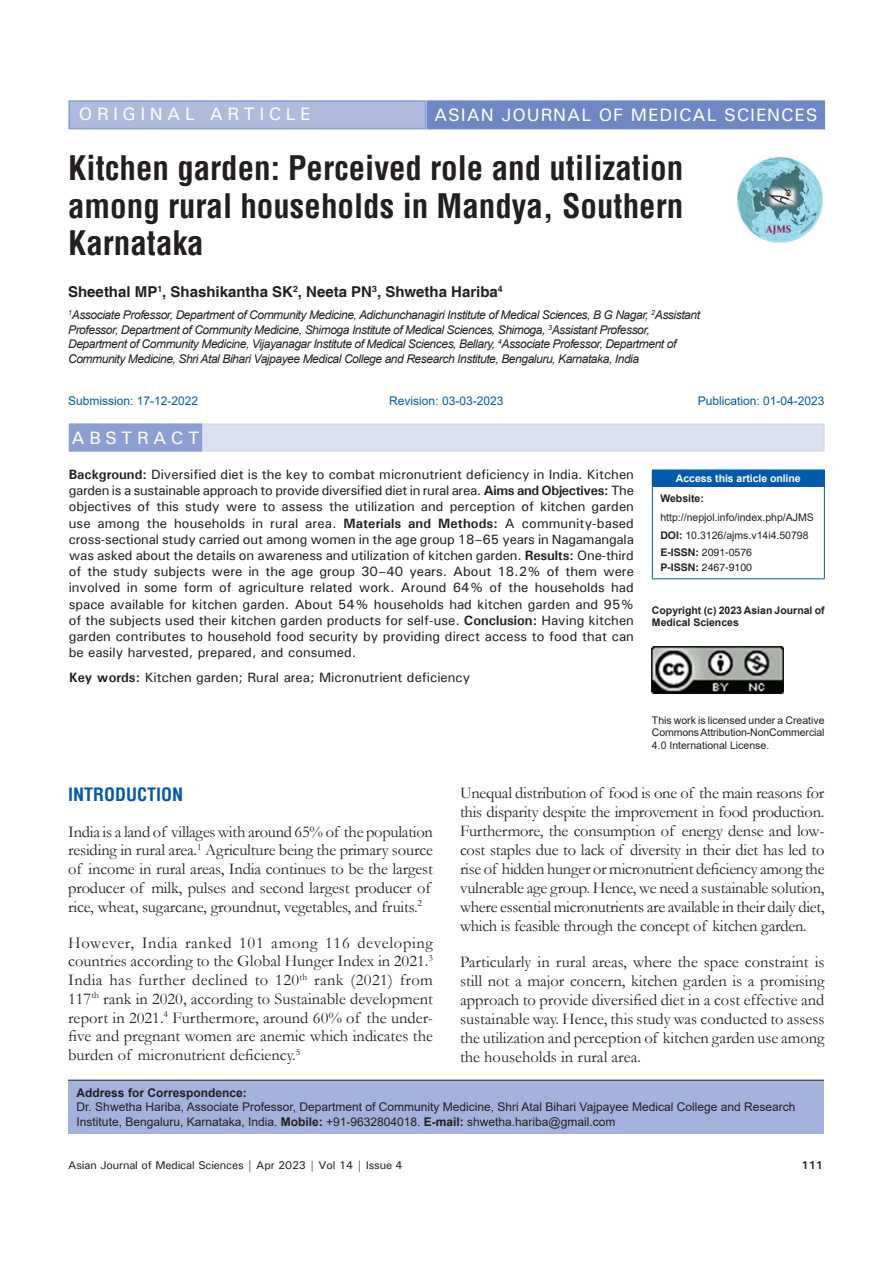
<style>
.page{position:relative;width:893px;height:1263px;background:#fff}
.page>*{position:absolute;margin:0;border:0;box-sizing:border-box;transform-origin:0 0}
.AT{font:700 condensed 33px/37.5px "Helvetica";color:#231f20;text-align:justify}
.AH{font:500 18px "Univers";letter-spacing:.05em;color:#fff}
.AH-2{font:500 18px "Univers";letter-spacing:.25em;color:#fff}
.t1{font:700 condensed 18px "Helvetica";color:#015aaa}
.ABSH{font:500 18px "Univers";letter-spacing:.25em;color:#fff}
.TX{font:16.5px/18.9px "Garamond";letter-spacing:-.01em;color:#231f20;text-align:justify}
.AU{font:700 15px "Helvetica";color:#231f20}
.ABS{font:500 13.5px/16.2px "Univers";color:#231f20;text-align:justify}
.KWD{font:500 13.5px "Univers";color:#231f20}
.AFF{font:italic 12px/14.4px "Arial";letter-spacing:-.035em;color:#231f20}
.ADD{font:12px/14.4px "Arial";color:#231f20}
.HIS{font:12px "Arial";color:#015aaa}
.t2{font:500 11.25px "Univers";letter-spacing:-.01em;color:#231f20}
.t3{font:700 11.25px "Univers";color:#231f20}
.License{font:10.5px/12.6px "Arial";letter-spacing:-.01em;color:#231f20;text-align:justify}
.License-2{font:700 10.5px/12.6px "Arial";color:#231f20}
.Web{font:10.5px/18.8px "Arial";color:#231f20}
.ISSN{font:10.5px/14.2px "Helvetica";color:#231f20}
.DOI{font:10.5px "Arial";color:#231f20}
.t4{font:700 10.5px "Arial";letter-spacing:-.005em;color:#fff}
.s1{font-weight:700}
</style>
<div class="page">
<div style="left:68px;top:1080px;width:756px;height:54px;background:#a3b2da"></div>
<hr style="left:68px;top:1080px;width:756px;height:1px;background:#231f20">
<img style="left:737px;top:157px;width:86px;height:86px">
<div style="left:69px;top:101px;width:357px;height:28px;background:#aebade"></div>
<div style="left:68px;top:100px;width:358px;height:29px;border:2px solid #8b9fd1"></div>
<div style="left:427px;top:101px;width:397px;height:28px;background:#6d88c5"></div>
<div style="left:427px;top:100px;width:398px;height:29px;border:2px solid #6d88c5"></div>
<div style="left:69px;top:423px;width:756px;height:29px;background:#dbe1f1;border:2px solid #d4daed"></div>
<div style="left:69px;top:424px;width:132px;height:27px;background:#8b9fd1"></div>
<div style="left:69px;top:423px;width:133px;height:29px;border:2px solid #8b9fd1"></div>
<div style="left:652px;top:470px;width:172px;height:16px;background:#015aaa"></div>
<svg style="left:824px;top:470px;width:1px;height:16px"></svg>
<hr style="left:652px;top:486px;width:1px;height:92px;background:#015aaa">
<hr style="left:652px;top:486px;width:173px;height:1px;background:#015aaa">
<hr style="left:824px;top:486px;width:1px;height:92px;background:#015aaa">
<hr style="left:652px;top:578px;width:173px;height:1px;background:#015aaa">
<img style="left:652px;top:646px;width:132px;height:47px">
<p class="AH-2" style="left:79px;top:103px;width:233px">ORIGINAL ARTICLE</p>
<p class="AH" style="left:434px;top:103px;width:385px">ASIAN JOURNAL OF MEDICAL SCIENCES</p>
<p class="AT" style="left:68px;top:149px;width:617px">Kitchen garden: Perceived role and utilization among rural households in Mandya, Southern Karnataka</p>
<p class="AU" style="left:68px;top:282px;width:436px">Sheethal MP<sup>1</sup>, Shashikantha SK<sup>2</sup>, Neeta PN<sup>3</sup>, Shwetha Hariba<sup>4</sup></p>
<p class="AFF" style="left:68px;top:308px;width:633px"><sup>1</sup>Associate Professor, Department of Community Medicine, Adichunchanagiri Institute of Medical Sciences, B G Nagar, <sup>2</sup>Assistant Professor, Department of Community Medicine, Shimoga Institute of Medical Sciences, Shimoga, <sup>3</sup>Assistant Professor, Department of Community Medicine, Vijayanagar Institute of Medical Sciences, Bellary, <sup>4</sup>Associate Professor, Department of Community Medicine, Shri Atal Bihari Vajpayee Medical College and Research Institute, Bengaluru, Karnataka, India</p>
<p class="HIS" style="left:68px;top:393px;width:132px">Submission: 17-12-2022</p>
<p class="HIS" style="left:389px;top:393px;width:116px">Revision: 03-03-2023</p>
<p class="HIS" style="left:698px;top:393px;width:128px">Publication: 01-04-2023</p>
<p class="ABSH" style="left:72px;top:426px;width:129px">ABSTRACT</p>
<p class="ABS" style="left:69px;top:466px;width:567px"><span class="s1">Background:</span> Diversified diet is the key to combat micronutrient deficiency in India. Kitchen garden is a sustainable approach to provide diversified diet in rural area. <span class="s1">Aims and Objectives:</span> The objectives of this study were to assess the utilization and perception of kitchen garden use among the households in rural area. <span class="s1">Materials and Methods:</span> A community-based cross-sectional study carried out among women in the age group 18–65 years in Nagamangala was asked about the details on awareness and utilization of kitchen garden. <span class="s1">Results:</span> One-third of the study subjects were in the age group 30–40 years. About 18.2% of them were involved in some form of agriculture related work. Around 64% of the households had space available for kitchen garden. About 54% households had kitchen garden and 95% of the subjects used their kitchen garden products for self-use. <span class="s1">Conclusion:</span> Having kitchen garden contributes to household food security by providing direct access to food that can be easily harvested, prepared, and consumed.</p>
<p class="KWD" style="left:69px;top:668px;width:403px"><span class="s1">Key words:</span> Kitchen garden; Rural area; Micronutrient deficiency</p>
<p class="t4" style="left:676px;top:471px;width:126px">Access this article online</p>
<p class="Web" style="left:660px;top:489px;width:155px"><span class="s1">Website: </span>http://nepjol.info/index.php/AJMS</p>
<p class="DOI" style="left:660px;top:528px;width:150px"><span class="s1">DOI:</span> 10.3126/ajms.v14i4.50798</p>
<p class="ISSN" style="left:660px;top:546px;width:93px"><span class="s1">E-ISSN:</span> 2091-0576<br><span class="s1">P-ISSN:</span> 2467-9100</p>
<p class="License-2" style="left:652px;top:604px;width:174px">Copyright (c) 2023 Asian Journal of<br>Medical Sciences</p>
<p class="License" style="left:652px;top:713px;width:174px">This work is licensed under a Creative Commons Attribution-NonCommercial 4.0 International License.</p>
<h1 class="t1" style="left:68px;top:782px;width:117px">INTRODUCTION</h1>
<p class="TX" style="left:68px;top:822px;width:366px;text-align:left">India is a land of villages with around 65% of the population residing in rural area.<sup>1</sup> Agriculture being the primary source of income in rural areas, India continues to be the largest producer of milk, pulses and second largest producer of rice, wheat, sugarcane, groundnut, vegetables, and fruits.<sup>2</sup></p>
<p class="TX" style="left:68px;top:933px;width:366px">However, India ranked 101 among 116 developing countries according to the Global Hunger Index in 2021.<sup>3<br></sup>India has further declined to 120<sup>th</sup> rank (2021) from 117<sup>th</sup> rank in 2020, according to Sustainable development report in 2021.<sup>4</sup> Furthermore, around 60% of the under&shy;five and pregnant women are anemic which indicates the burden of micronutrient deficiency.<sup>5</sup></p>
<p class="TX" style="left:460px;top:783px;width:366px">Unequal distribution of food is one of the main reasons for this disparity despite the improvement in food production.<br>Furthermore, the consumption of energy dense and low&shy;cost staples due to lack of diversity in their diet has led to rise of hidden hunger or micronutrient deficiency among the vulnerable age group. Hence, we need a sustainable solution, where essential micronutrients are available in their daily diet, which is feasible through the concept of kitchen garden.</p>
<p class="TX" style="left:460px;top:952px;width:366px">Particularly in rural areas, where the space constraint is still not a major concern, kitchen garden is a promising approach to provide diversified diet in a cost effective and sustainable way. Hence, this study was conducted to assess the utilization and perception of kitchen garden use among the households in rural area.</p>
<p class="ADD" style="left:77px;top:1085px;width:720px"><span class="s1">Address for Correspondence:<br></span>Dr. Shwetha Hariba, Associate Professor, Department of Community Medicine, Shri Atal Bihari Vajpayee Medical College and Research<br>Institute, Bengaluru, Karnataka, India. <span class="s1">Mobile:</span> +91-9632804018. <span class="s1">E-mail:</span> shwetha.hariba@gmail.com</p>
<p class="t2" style="left:68px;top:1157px;width:336px">Asian Journal of Medical Sciences | Apr 2023 | Vol 14 | Issue 4</p>
<p class="t3" style="left:802px;top:1158px;width:23px">111</p>
</div>
